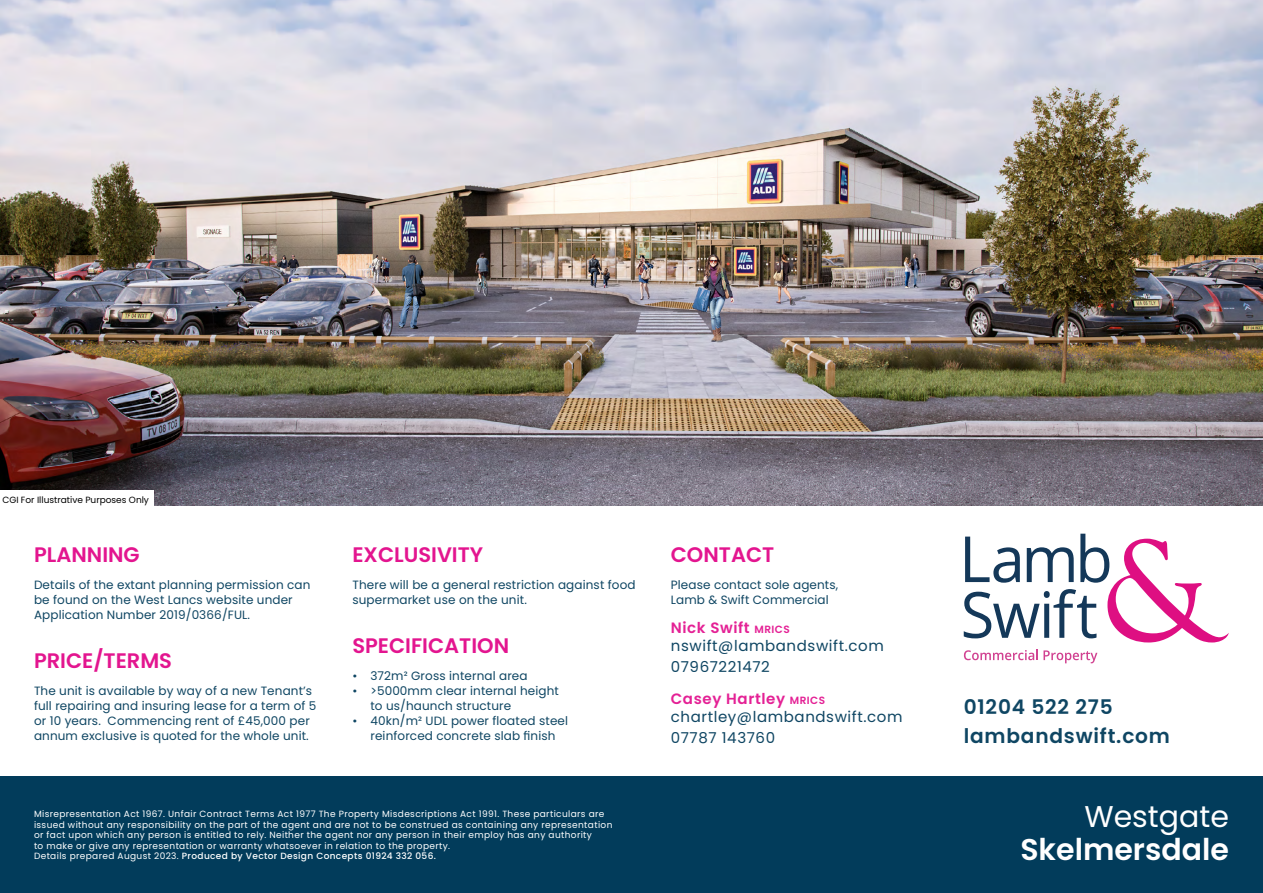
<style>
.page{position:relative;width:1263px;height:893px;background:#fff}
.page>*{position:absolute;margin:0;border:0;box-sizing:border-box;transform-origin:0 0}
.t1{font:600 30px "Poppins";color:#fff}
.t2{font:30px "Poppins";color:#fff}
.t3{font:600 21px "Poppins";color:#e3158f}
.t4{font:600 20.1px/29.5px "Poppins";letter-spacing:.04em;color:#0f4663}
.t5{font:15px/18px "Poppins";letter-spacing:.04em;color:#0f4663}
.t6{font:600 15px/31.5px "Poppins";letter-spacing:.04em;color:#e42195}
.t7{font:12px/15px "Poppins";letter-spacing:.01em;color:#0f4663}
.t8{font:9px/10.5px "Poppins";letter-spacing:.04em;color:#fff}
.t9{font:9px "Poppins";color:#000}
.s1{font-weight:500}
.s2{font-weight:600;color:#e42195}
.s3{font-weight:600;font-size:10.5px;color:#e42195}
.s4{font-weight:400;color:#0f4663}
.s5{font-size:10.5px}
</style>
<div class="page">
<div style="left:0;top:776px;width:1263px;height:117px;background:#023c5b"></div>
<img style="left:0;top:0;width:1263px;height:505px">
<svg style="left:964px;top:534px;width:265px;height:108px"></svg>
<svg style="left:964px;top:650px;width:133px;height:13px"></svg>
<div style="left:0;top:490px;width:153px;height:17px;background:#fff"></div>
<p class="t9" style="left:2px;top:495px;width:148px">CGI For Illustrative Purposes Only</p>
<h2 class="t3" style="left:34px;top:543px;width:107px">PLANNING</h2>
<p class="t7" style="left:34px;top:577px;width:278px">Details of the extant planning permission can be found on the West Lancs website under<br>Application Number 2019/0366/FUL.</p>
<h2 class="t3" style="left:34px;top:648px;width:139px">PRICE/TERMS</h2>
<p class="t7" style="left:34px;top:683px;width:284px">The unit is available by way of a new Tenant’s full repairing and insuring lease for a term of 5 or 10 years. Commencing rent of £45,000 per annum exclusive is quoted for the whole unit.</p>
<h2 class="t3" style="left:352px;top:543px;width:132px">EXCLUSIVITY</h2>
<p class="t7" style="left:352px;top:577px;width:285px">There will be a general restriction against food supermarket use on the unit.</p>
<h2 class="t3" style="left:352px;top:633px;width:158px">SPECIFICATION</h2>
<p class="t7" style="left:352px;top:668px;width:177px">• 372m² Gross internal area</p>
<p class="t7" style="left:370px;top:683px;width:190px;text-indent:-18px">• &gt;5000mm clear internal height to us/haunch structure</p>
<p class="t7" style="left:352px;top:713px;width:217px;text-align:center">• 40kn/m² UDL power floated steel reinforced concrete slab finish</p>
<p class="t8" style="left:34px;top:809px;width:580px">Misrepresentation Act 1967. Unfair Contract Terms Act 1977 The Property Misdescriptions Act 1991. These particulars are issued without any responsibility on the part of the agent and are not to be construed as containing any representation or fact upon which any person is entitled to rely. Neither the agent nor any person in their employ has any authority<br>to make or give any representation or warranty whatsoever in relation to the property.<br>Details prepared August 2023. <span class="s1">Produced by Vector Design Concepts 01924 332 056.</span></p>
<h2 class="t3" style="left:671px;top:543px;width:105px">CONTACT</h2>
<p class="t7" style="left:671px;top:577px;width:169px">Please contact sole agents,<br>Lamb &amp; Swift Commercial</p>
<p class="t5" style="left:671px;top:619px;width:215px"><span class="s2">Nick Swift</span> <span class="s3">MRICS </span>nswift@lambandswift.com</p>
<p class="t6" style="left:671px;top:651px;width:156px"><span class="s4">07967221472<br></span>Casey Hartley <span class="s5">MRICS</span></p>
<p class="t5" style="left:671px;top:706px;width:233px;line-height:21px">chartley@lambandswift.com<br>07787 143760</p>
<h3 class="t4" style="left:964px;top:692px;width:208px">01204 522 275 lambandswift.com</h3>
<h1 class="t2" style="left:1084px;top:799px;width:146px">Westgate</h1>
<h1 class="t1" style="left:1020px;top:832px;width:210px">Skelmersdale</h1>
</div>
